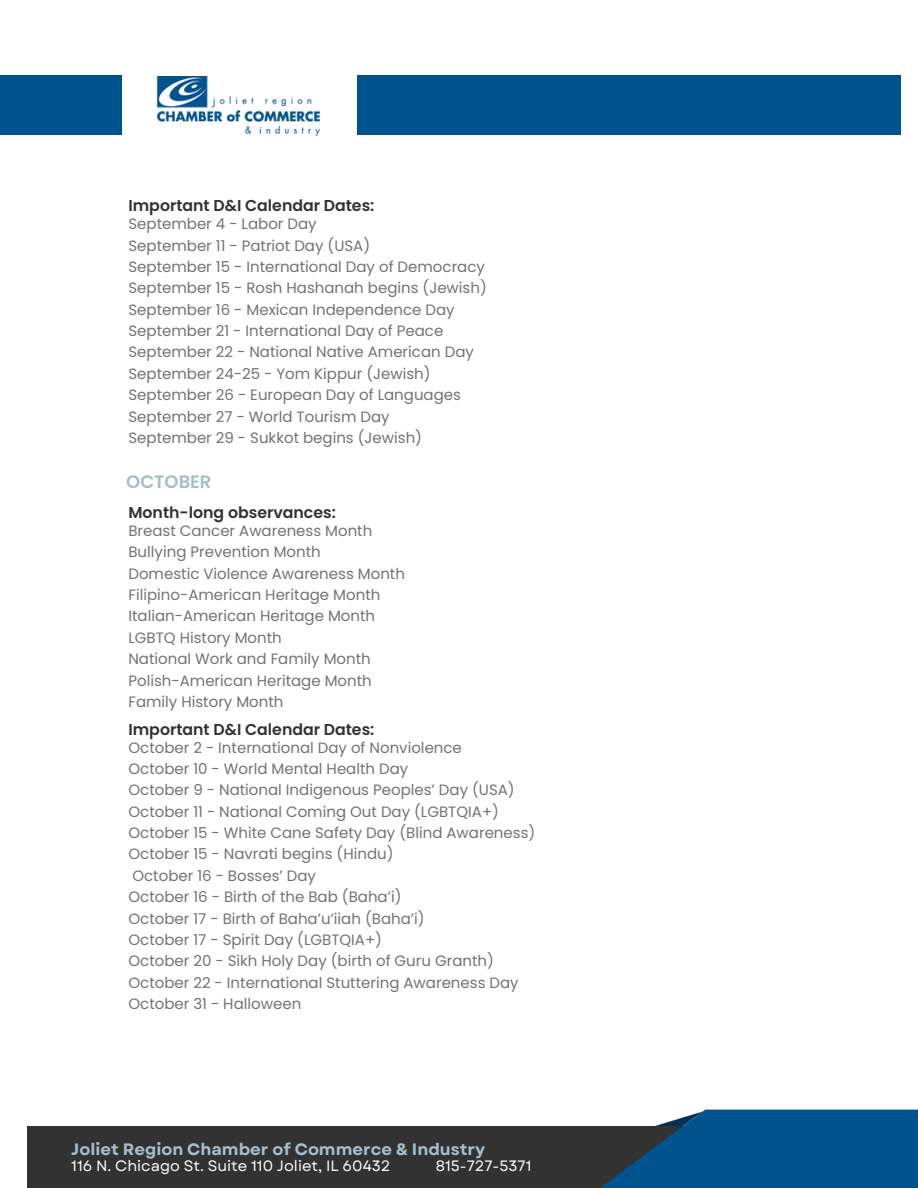
<style>
.page{position:relative;width:918px;height:1188px;background:#fff}
.page>*{position:absolute;margin:0;border:0;box-sizing:border-box;transform-origin:0 0}
.t1{font:600 18px "Poppins";color:#a5becc}
.t2{font:700 16.5px "Garet";color:#a5becc}
.t3{font:600 15.75px "Poppins";color:#323232}
.t4{font:15px/21.3px "Poppins";color:#737373}
.t5{font:15px "Garet";color:#fff}
</style>
<div class="page">
<div style="left:27px;top:1126px;width:891px;height:62px;background:#323232"></div>
<div style="left:0;top:75px;width:121px;height:59px;background:#00548e"></div>
<div style="left:357px;top:75px;width:543px;height:59px;background:#00548e"></div>
<svg style="left:600px;top:1110px;width:318px;height:78px;fill:#00548e"></svg>
<img style="left:157px;top:76px;width:162px;height:60px">
<p class="t3" style="left:128px;top:195px;width:247px">Important D&amp;I Calendar Dates:</p>
<p class="t4" style="left:128px;top:213px;width:360px">September 4 - Labor Day<br>September 11 - Patriot Day (USA)<br>September 15 - International Day of Democracy September 15 - Rosh Hashanah begins (Jewish)<br>September 16 - Mexican Independence Day September 21 - International Day of Peace September 22 - National Native American Day September 24-25 - Yom Kippur (Jewish)<br>September 26 - European Day of Languages September 27 - World Tourism Day<br>September 29 - Sukkot begins (Jewish)</p>
<p class="t1" style="left:126px;top:469px;width:87px">OCTOBER</p>
<p class="t3" style="left:128px;top:502px;width:209px">Month-long observances:</p>
<p class="t4" style="left:128px;top:520px;width:278px">Breast Cancer Awareness Month<br>Bullying Prevention Month<br>Domestic Violence Awareness Month<br>Filipino-American Heritage Month<br>Italian-American Heritage Month<br>LGBTQ History Month<br>National Work and Family Month<br>Polish-American Heritage Month<br>Family History Month</p>
<p class="t3" style="left:128px;top:718px;width:247px">Important D&amp;I Calendar Dates:</p>
<p class="t4" style="left:128px;top:737px;width:408px">October 2 - International Day of Nonviolence<br>October 10 - World Mental Health Day<br>October 9 - National Indigenous Peoples’ Day (USA)<br>October 11 - National Coming Out Day (LGBTQIA+)<br>October 15 - White Cane Safety Day (Blind Awareness)<br>October 15 - Navrati begins (Hindu)<br>October 16 - Bosses’ Day<br>October 16 - Birth of the Bab (Baha’i)<br>October 17 - Birth of Baha’u’iiah (Baha’i)<br>October 17 - Spirit Day (LGBTQIA+)<br>October 20 - Sikh Holy Day (birth of Guru Granth)<br>October 22 - International Stuttering Awareness Day October 31 - Halloween</p>
<p class="t2" style="left:71px;top:1137px;width:415px">Joliet Region Chamber of Commerce &amp; Industry</p>
<p class="t5" style="left:436px;top:1155px;width:97px">815-727-5371</p>
<p class="t5" style="left:71px;top:1155px;width:321px">116 N. Chicago St. Suite 110 Joliet, IL 60432</p>
</div>
